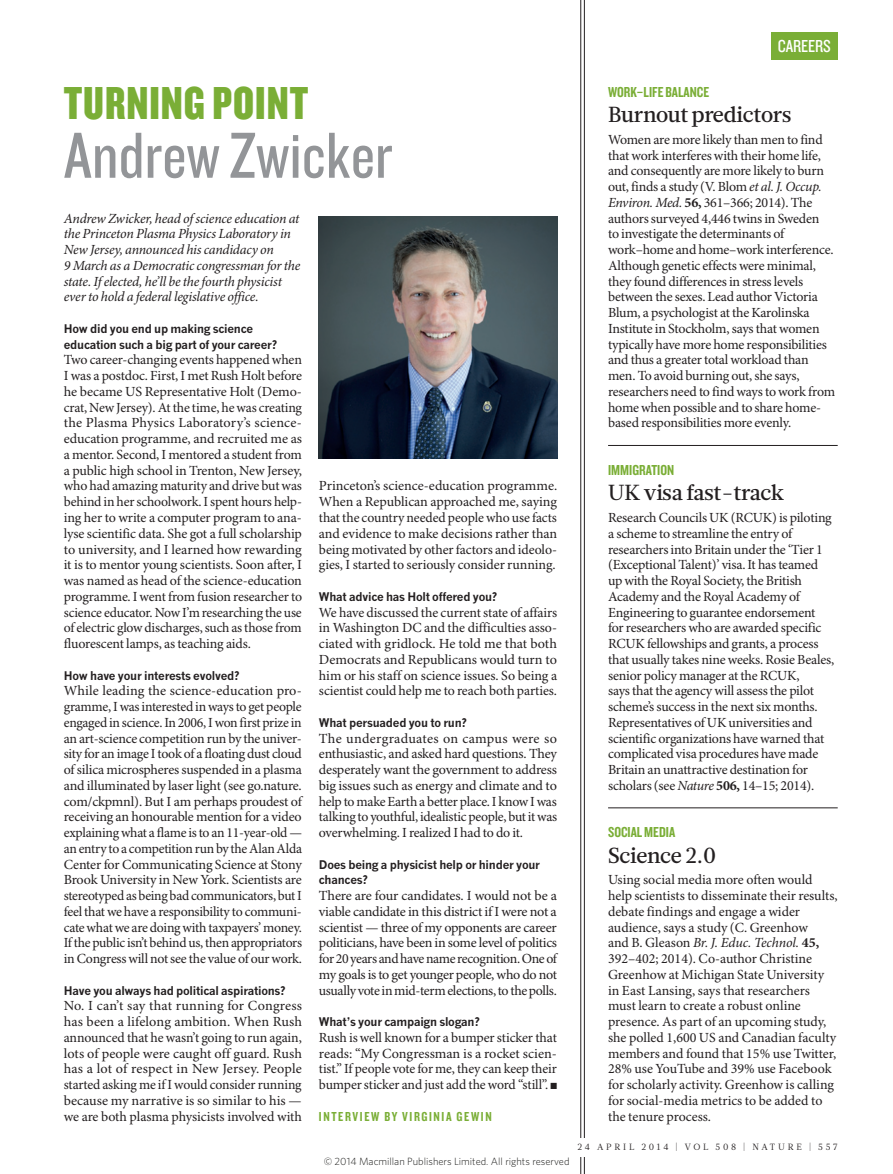
<style>
.page{position:relative;width:893px;height:1174px;background:#fff}
.page>*{position:absolute;margin:0;border:0;box-sizing:border-box;transform-origin:0 0}
.TURNING_POINT_NAME{font:67.5px "Knockout 29 Junior Ltweight";color:#939598}
.TURNING_POINT__STRAP{font:48px "Knockout 69 Full Liteweight";letter-spacing:.02em;color:#7aae36}
.BRIEF_HEAD{font:500 21.75px "Glosa Math";letter-spacing:-.01em;color:#231f20}
.t1{font:18px "Knockout 29 Junior Ltweight";letter-spacing:-.005em;color:#fff}
.BRIEF_STRAP{font:15px "Knockout 49 Liteweight";color:#7aae36}
.BODY_1ST_PARA{font:13.95px/15.8px "Minion Pro";letter-spacing:-.015em;color:#231f20;text-align:justify}
.BRIEF_BODY{font:13.95px/15.8px "Minion Pro";letter-spacing:-.02em;color:#231f20}
.BRIEF_BODY_LAST{font:13.95px/15.8px "Minion Pro";color:#231f20}
.TURNING_POINT_INTRO{font:italic 13.95px/15.8px "Minion Pro";letter-spacing:-.015em;color:#231f20}
.TURNING_POINT_BYLINE{font:13.5px "Knockout 49 Liteweight";letter-spacing:.12em;color:#7aae36}
.TURNING_POINT_QUESTI{font:700 11.7px/15.8px "News Gothic MTOT";letter-spacing:-.02em;color:#231f20}
.t2{font:300 10.5px "Whitney";color:#1d1d1b}
.t3{font:9px "Glosa Math";letter-spacing:.3em;color:#231f20}
.s1{font-style:italic}
.s2{font-weight:700}
</style>
<div class="page">
<hr style="left:584px;top:0;width:1px;height:1174px;background:#231f20">
<hr style="left:580px;top:0;width:1px;height:1174px;background:#231f20">
<hr style="left:608px;top:807px;width:230px;height:1px;background:#231f20">
<hr style="left:608px;top:445px;width:230px;height:1px;background:#231f20">
<img style="left:319px;top:216px;width:238px;height:243px">
<div style="left:771px;top:32px;width:67px;height:27px;background:#7aae36"></div>
<div style="left:476px;top:1137px;width:362px;height:19px;background:#fff"></div>
<p class="t1" style="left:778px;top:34px;width:55px">CAREERS</p>
<p class="TURNING_POINT__STRAP" style="left:64px;top:73px;width:246px">TURNING POINT</p>
<p class="TURNING_POINT_NAME" style="left:64px;top:112px;width:330px">Andrew Zwicker</p>
<p class="TURNING_POINT_INTRO" style="left:64px;top:211px;width:238px">Andrew Zwicker, head of science education at the Princeton Plasma Physics Laboratory in New Jersey, announced his candidacy on<br>9 March as a Democratic congressman for the state. If elected, he’ll be the fourth physicist ever to hold a federal legislative office.</p>
<p class="TURNING_POINT_QUESTI" style="left:64px;top:321px;width:215px">How did you end up making science education such a big part of your career?</p>
<p class="BODY_1ST_PARA" style="left:64px;top:353px;width:240px">Two career-changing events happened when I was a postdoc. First, I met Rush Holt before he became US Representative Holt (Demo&shy;crat, New Jersey). At the time, he was creating the Plasma Physics Laboratory’s science&shy;education programme, and recruited me as a mentor. Second, I mentored a student from a public high school in Trenton, New Jersey, who had amazing maturity and drive but was behind in her schoolwork. I spent hours help&shy;ing her to write a computer program to ana&shy;lyse scientific data. She got a full scholarship to university, and I learned how rewarding it is to mentor young scientists. Soon after, I was named as head of the science-education programme. I went from fusion researcher to science educator. Now I’m researching the use of electric glow discharges, such as those from fluorescent lamps, as teaching aids.</p>
<p class="TURNING_POINT_QUESTI" style="left:64px;top:667px;width:177px">How have your interests evolved?</p>
<p class="BODY_1ST_PARA" style="left:64px;top:683px;width:240px">While leading the science-education pro&shy;gramme, I was interested in ways to get people engaged in science. In 2006, I won first prize in an art-science competition run by the univer&shy;sity for an image I took of a floating dust cloud of silica microspheres suspended in a plasma and illuminated by laser light (see go.nature. com/ckpmnl). But I am perhaps proudest of receiving an honourable mention for a video explaining what a flame is to an 11-year-old — an entry to a competition run by the Alan Alda Center for Communicating Science at Stony Brook University in New York. Scientists are stereotyped as being bad communicators, but I feel that we have a responsibility to communi&shy;cate what we are doing with taxpayers’ money.<br>If the public isn’t behind us, then appropriators in Congress will not see the value of our work.</p>
<p class="TURNING_POINT_QUESTI" style="left:64px;top:982px;width:223px">Have you always had political aspirations?</p>
<p class="BODY_1ST_PARA" style="left:64px;top:998px;width:240px">No. I can’t say that running for Congress has been a lifelong ambition. When Rush announced that he wasn’t going to run again, lots of people were caught off guard. Rush has a lot of respect in New Jersey. People started asking me if I would consider running because my narrative is so similar to his — we are both plasma physicists involved with</p>
<p class="BODY_1ST_PARA" style="left:319px;top:479px;width:240px">Princeton’s science-education programme.<br>When a Republican approached me, saying that the country needed people who use facts and evidence to make decisions rather than being motivated by other factors and ideolo&shy;gies, I started to seriously consider running.</p>
<p class="TURNING_POINT_QUESTI" style="left:319px;top:588px;width:180px">What advice has Holt offered you?</p>
<p class="BODY_1ST_PARA" style="left:319px;top:605px;width:240px">We have discussed the current state of affairs in Washington DC and the difficulties asso&shy;ciated with gridlock. He told me that both Democrats and Republicans would turn to him or his staff on science issues. So being a scientist could help me to reach both parties.</p>
<p class="TURNING_POINT_QUESTI" style="left:319px;top:714px;width:150px">What persuaded you to run?</p>
<p class="BODY_1ST_PARA" style="left:319px;top:731px;width:240px">The undergraduates on campus were so enthusiastic, and asked hard questions. They desperately want the government to address big issues such as energy and climate and to help to make Earth a better place. I know I was talking to youthful, idealistic people, but it was overwhelming. I realized I had to do it.</p>
<p class="TURNING_POINT_QUESTI" style="left:319px;top:856px;width:223px">Does being a physicist help or hinder your chances?</p>
<p class="BODY_1ST_PARA" style="left:319px;top:888px;width:240px">There are four candidates. I would not be a viable candidate in this district if I were not a scientist — three of my opponents are career politicians, have been in some level of politics for 20 years and have name recognition. One of my goals is to get younger people, who do not usually vote in mid-term elections, to the polls.</p>
<p class="TURNING_POINT_QUESTI" style="left:319px;top:1014px;width:162px">What’s your campaign slogan?</p>
<p class="BODY_1ST_PARA" style="left:319px;top:1030px;width:240px">Rush is well known for a bumper sticker that reads: “My Congressman is a rocket scien&shy;tist.” If people vote for me, they can keep their bumper sticker and just add the word “still”. ■</p>
<p class="TURNING_POINT_BYLINE" style="left:319px;top:1107px;width:174px">INTERVIEW BY VIRGINIA GEWIN</p>
<p class="t2" style="left:324px;top:1154px;width:247px">© 2014 Macmillan Publishers Limited. All rights reserved</p>
<p class="BRIEF_STRAP" style="left:608px;top:82px;width:103px">WORK–LIFE BALANCE</p>
<p class="BRIEF_HEAD" style="left:608px;top:100px;width:185px">Burnout predictors</p>
<p class="BRIEF_BODY" style="left:608px;top:132px;width:229px">Women are more likely than men to find that work interferes with their home life, and consequently are more likely to burn out, finds a study (V. Blom <span class="s1">et al. J. Occup.<br>Environ. Med.</span> <span class="s2">56,</span> 361–366; 2014). The authors surveyed 4,446 twins in Sweden<br>to investigate the determinants of work–home and home–work interference.<br>Although genetic effects were minimal, they found differences in stress levels between the sexes. Lead author Victoria Blum, a psychologist at the Karolinska Institute in Stockholm, says that women typically have more home responsibilities and thus a greater total workload than men. To avoid burning out, she says, researchers need to find ways to work from home when possible and to share home&shy;based responsibilities more evenly.</p>
<p class="BRIEF_STRAP" style="left:608px;top:460px;width:68px">IMMIGRATION</p>
<p class="BRIEF_HEAD" style="left:608px;top:478px;width:178px">UK visa fast-track</p>
<p class="BRIEF_BODY" style="left:608px;top:510px;width:228px">Research Councils UK (RCUK) is piloting a scheme to streamline the entry of researchers into Britain under the ‘Tier 1 (Exceptional Talent)’ visa. It has teamed up with the Royal Society, the British Academy and the Royal Academy of Engineering to guarantee endorsement for researchers who are awarded specific RCUK fellowships and grants, a process that usually takes nine weeks. Rosie Beales, senior policy manager at the RCUK,<br>says that the agency will assess the pilot scheme’s success in the next six months.<br>Representatives of UK universities and scientific organizations have warned that complicated visa procedures have made Britain an unattractive destination for scholars (see <span class="s1">Nature</span> <span class="s2">506,</span> 14–15; 2014).</p>
<p class="BRIEF_STRAP" style="left:608px;top:822px;width:69px">SOCIAL MEDIA</p>
<p class="BRIEF_HEAD" style="left:608px;top:841px;width:110px">Science 2.0</p>
<p class="BRIEF_BODY_LAST" style="left:608px;top:872px;width:231px">Using social media more often would help scientists to disseminate their results, debate findings and engage a wider audience, says a study (C. Greenhow<br>and B. Gleason <span class="s1">Br. J. Educ. Technol.</span> <span class="s2">45, </span>392–402; 2014). Co-author Christine Greenhow at Michigan State University in East Lansing, says that researchers must learn to create a robust online presence. As part of an upcoming study, she polled 1,600 US and Canadian faculty members and found that 15% use Twitter, 28% use YouTube and 39% use Facebook for scholarly activity. Greenhow is calling for social-media metrics to be added to the tenure process.</p>
<p class="t3" style="left:577px;top:1141px;width:262px">24 APRIL 2014 | VOL 508 | NATURE | 557</p>
</div>
